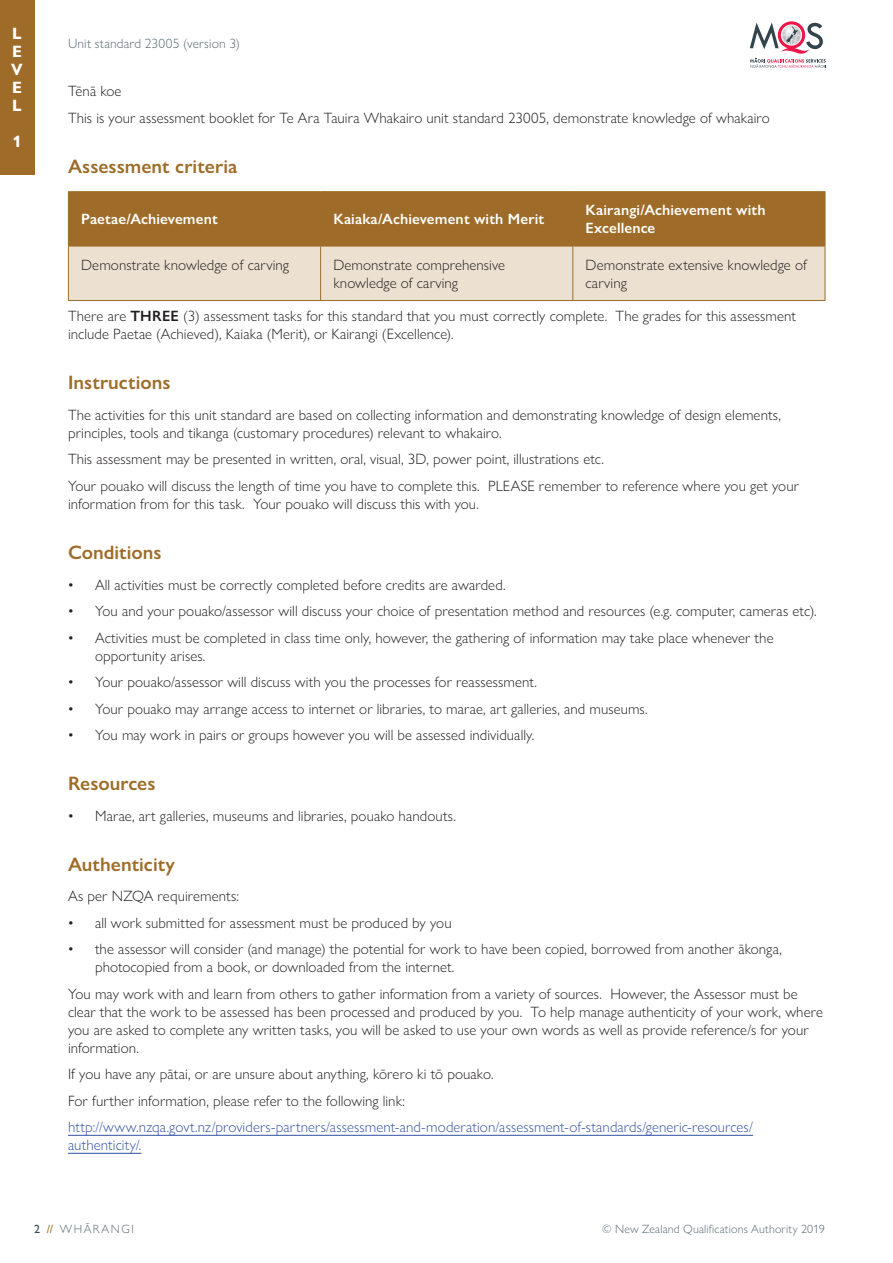
<style>
.page{position:relative;width:893px;height:1263px;background:#fff}
.page>*{position:absolute;margin:0;border:0;box-sizing:border-box;transform-origin:0 0}
.t1{font:600 19.5px "Gill Sans Nova";color:#9e6c28}
.t2{font:700 16.5px/18px "Gill Sans Nova";color:#fff;text-align:justify}
.t3{font:300 15px/18px "Gill Sans Nova";letter-spacing:.005em;color:#231f20}
.t4{font:300 15px/18px "Gill Sans Nova";letter-spacing:.005em;color:#3051a3}
.t5{font:600 15px/18px "Gill Sans Nova";letter-spacing:.01em;color:#fff}
.t6{font:300 13.5px "Gill Sans Nova";letter-spacing:.01em;color:#586a73}
.t7{font:300 12px "Gill Sans Nova";letter-spacing:.015em;color:#586a73}
.t8{font:300 12px "Gill Sans Nova";letter-spacing:.125em;color:#586a73}
.s1{font-weight:600}
.s2{font-weight:400}
.s3{font-weight:500;color:#33444d}
.s4{font-weight:500;color:#9e6c28}
</style>
<div class="page">
<hr style="left:68px;top:1135px;width:685px;height:1px;background:#3051a3">
<hr style="left:68px;top:1153px;width:73px;height:1px;background:#3051a3">
<svg style="left:69px;top:192px;width:756px;height:108px;background:#c4a57b"></svg>
<hr style="left:68px;top:191px;width:253px;height:1px;background:#9e6c28">
<hr style="left:68px;top:192px;width:1px;height:54px;background:#9e6c28">
<hr style="left:321px;top:191px;width:252px;height:1px;background:#9e6c28">
<hr style="left:320px;top:192px;width:1px;height:54px;background:#9e6c28">
<hr style="left:573px;top:191px;width:252px;height:1px;background:#9e6c28">
<hr style="left:572px;top:192px;width:1px;height:54px;background:#9e6c28">
<hr style="left:825px;top:192px;width:1px;height:54px;background:#9e6c28">
<hr style="left:68px;top:246px;width:253px;height:1px;background:#9e6c28">
<hr style="left:68px;top:246px;width:1px;height:54px;background:#9e6c28">
<hr style="left:321px;top:246px;width:252px;height:1px;background:#9e6c28">
<hr style="left:320px;top:246px;width:1px;height:54px;background:#9e6c28">
<hr style="left:573px;top:246px;width:252px;height:1px;background:#9e6c28">
<hr style="left:572px;top:246px;width:1px;height:54px;background:#9e6c28">
<hr style="left:825px;top:246px;width:1px;height:54px;background:#9e6c28">
<hr style="left:68px;top:300px;width:757px;height:1px;background:#9e6c28">
<svg style="left:750px;top:21px;width:76px;height:47px"></svg>
<div style="left:0;top:0;width:34px;height:175px;background:#9e6c28"></div>
<p class="t2" style="left:11px;top:25px;width:13px">L E V E L</p>
<p class="t2" style="left:12px;top:133px;width:11px">1</p>
<p class="t6" style="left:68px;top:38px;width:173px">Unit standard 23005 (version 3)</p>
<p class="t3" style="left:68px;top:80px;width:703px;line-height:26.5px">Tēnā koe<br>This is your assessment booklet for Te Ara Tauira Whakairo unit standard 23005, demonstrate knowledge of whakairo</p>
<h1 class="t1" style="left:68px;top:159px;width:171px">Assessment criteria</h1>
<p class="t5" style="left:81px;top:212px;width:138px">Paetae/Achievement</p>
<p class="t5" style="left:333px;top:212px;width:212px">Kaiaka/Achievement with Merit</p>
<p class="t5" style="left:585px;top:203px;width:181px">Kairangi/Achievement with<br>Excellence</p>
<p class="t3" style="left:81px;top:257px;width:209px">Demonstrate knowledge of carving</p>
<p class="t3" style="left:333px;top:257px;width:173px">Demonstrate comprehensive knowledge of carving</p>
<p class="t3" style="left:585px;top:257px;width:223px">Demonstrate extensive knowledge of carving</p>
<p class="t3" style="left:68px;top:309px;width:729px">There are <span class="s1">THREE</span> (3) assessment tasks for this standard that you must correctly complete. The grades for this assessment include Paetae (Achieved), Kaiaka (Merit), or Kairangi (Excellence).</p>
<h1 class="t1" style="left:68px;top:376px;width:104px">Instructions</h1>
<p class="t3" style="left:68px;top:408px;width:714px">The activities for this unit standard are based on collecting information and demonstrating knowledge of design elements, principles, tools and tikanga (customary procedures) relevant to whakairo.</p>
<p class="t3" style="left:68px;top:448px;width:732px;line-height:26.5px">This assessment may be presented in written, oral, visual, 3D, power point, illustrations etc.<br>Your pouako will discuss the length of time you have to complete this. PLEASE remember to reference where you get your</p>
<p class="t3" style="left:68px;top:497px;width:412px">information from for this task. Your pouako will discuss this with you.</p>
<h1 class="t1" style="left:68px;top:546px;width:95px">Conditions</h1>
<p class="t3" style="left:68px;top:577px;width:439px"><span class="s2">•</span> All activities must be correctly completed before credits are awarded.</p>
<p class="t3" style="left:68px;top:604px;width:750px"><span class="s2">•</span> You and your pouako/assessor will discuss your choice of presentation method and resources (e.g. computer, cameras etc).</p>
<p class="t3" style="left:95px;top:630px;width:680px;text-indent:-27px"><span class="s2">•</span> Activities must be completed in class time only, however, the gathering of information may take place whenever the opportunity arises.</p>
<p class="t3" style="left:68px;top:675px;width:470px"><span class="s2">•</span> Your pouako/assessor will discuss with you the processes for reassessment.</p>
<p class="t3" style="left:68px;top:701px;width:581px"><span class="s2">•</span> Your pouako may arrange access to internet or libraries, to marae, art galleries, and museums.</p>
<p class="t3" style="left:68px;top:728px;width:468px"><span class="s2">•</span> You may work in pairs or groups however you will be assessed individually.</p>
<h1 class="t1" style="left:68px;top:777px;width:89px">Resources</h1>
<p class="t3" style="left:68px;top:808px;width:389px"><span class="s2">•</span> Marae, art galleries, museums and libraries, pouako handouts.</p>
<h1 class="t1" style="left:68px;top:857px;width:108px">Authenticity</h1>
<p class="t3" style="left:68px;top:889px;width:172px">As per NZQA requirements:</p>
<p class="t3" style="left:68px;top:915px;width:385px"><span class="s2">•</span> all work submitted for assessment must be produced by you</p>
<p class="t3" style="left:95px;top:942px;width:688px;text-indent:-27px"><span class="s2">•</span> the assessor will consider (and manage) the potential for work to have been copied, borrowed from another ākonga, photocopied from a book, or downloaded from the internet.</p>
<p class="t3" style="left:68px;top:986px;width:756px">You may work with and learn from others to gather information from a variety of sources. However, the Assessor must be clear that the work to be assessed has been processed and produced by you. To help manage authenticity of your work, where you are asked to complete any written tasks, you will be asked to use your own words as well as provide reference/s for your information.</p>
<p class="t3" style="left:68px;top:1063px;width:427px;line-height:26.5px">If you have any pātai, or are unsure about anything, kōrero ki tō pouako.<br>For further information, please refer to the following link:</p>
<p class="t4" style="left:68px;top:1120px;width:686px">http://www.nzqa.govt.nz/providers-partners/assessment-and-moderation/assessment-of-standards/generic-resources/ authenticity/.</p>
<p class="t8" style="left:34px;top:1225px;width:101px"><span class="s3">2</span> <span class="s4">//</span> WHĀRANGI</p>
<p class="t7" style="left:602px;top:1225px;width:224px">© New Zealand Qualifications Authority 2019</p>
</div>
